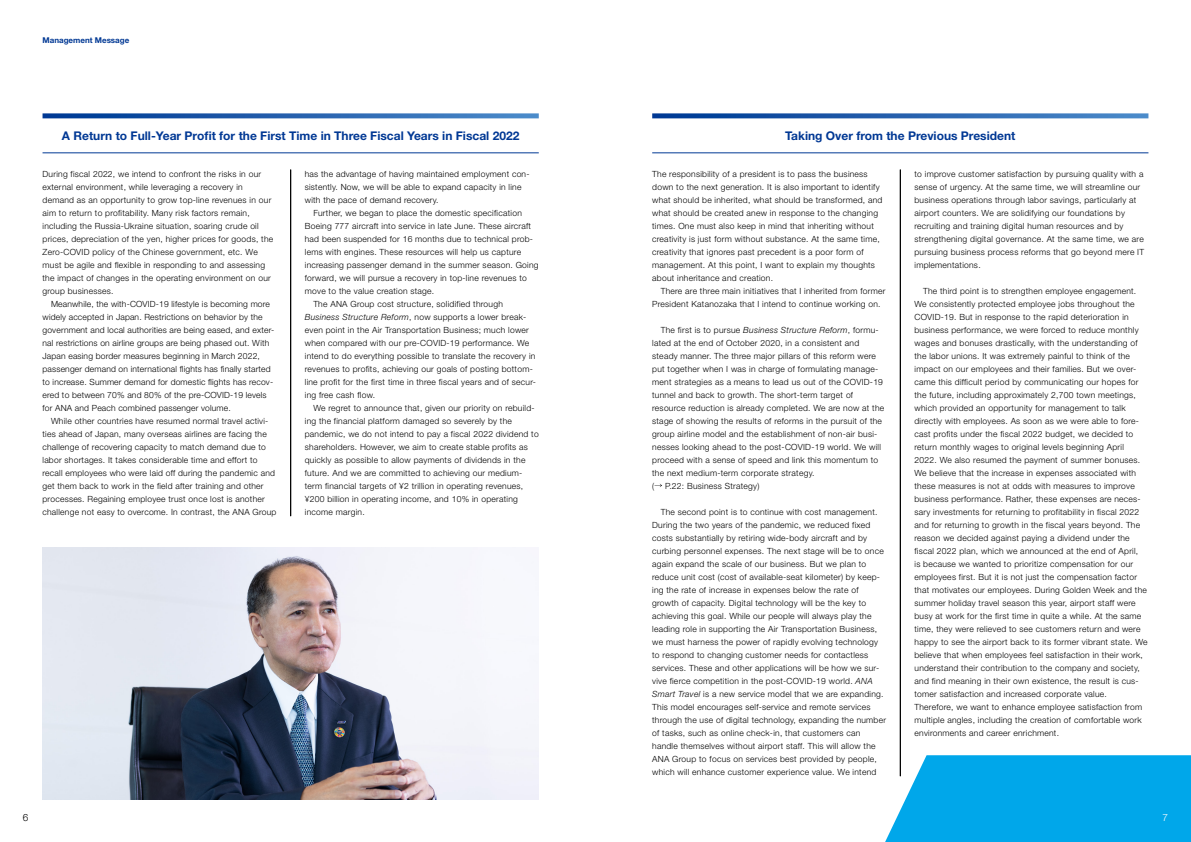
<style>
.page{position:relative;width:1191px;height:842px;background:#fff}
.page>*{position:absolute;margin:0;border:0;box-sizing:border-box;transform-origin:0 0}
.t1{font:700 12px "Helvetica Neue LT Std";color:#003894}
.t2{font:300 10px "Helvetica Neue LT Std";color:#000}
.t3{font:300 10px "Helvetica Neue LT Std";color:#fff}
.t4{font:300 8.5px/13px "Helvetica Neue LT Std";letter-spacing:.03em;color:#000}
.t5{font:700 8px "Helvetica Neue LT Std";color:#003894}
.s1{font-style:italic}
</style>
<div class="page">
<svg style="left:885px;top:755px;width:306px;height:87px;background:#11aceb"></svg>
<img style="left:43px;top:547px;width:496px;height:252px">
<hr style="left:290px;top:170px;width:1px;height:346px;background:#000">
<svg style="left:43px;top:113px;width:496px;height:5px;background:#356db3"></svg>
<hr style="left:43px;top:153px;width:496px;height:1px;background:#003894">
<svg style="left:654px;top:484px;width:8px;height:3px"></svg>
<hr style="left:900px;top:170px;width:1px;height:606px;background:#000">
<svg style="left:652px;top:113px;width:496px;height:5px;background:#356db3"></svg>
<hr style="left:652px;top:153px;width:496px;height:1px;background:#003894">
<p class="t5" style="left:43px;top:35px;width:88px">Management Message</p>
<h1 class="t1" style="left:62px;top:128px;width:459px">A Return to Full-Year Profit for the First Time in Three Fiscal Years in Fiscal 2022</h1>
<p class="t4" style="left:43px;top:167px;width:232px">During fiscal 2022, we intend to confront the risks in our external environment, while leveraging a recovery in demand as an opportunity to grow top-line revenues in our aim to return to profitability. Many risk factors remain, including the Russia-Ukraine situation, soaring crude oil prices, depreciation of the yen, higher prices for goods, the Zero-COVID policy of the Chinese government, etc. We must be agile and flexible in responding to and assessing the impact of changes in the operating environment on our group businesses.</p>
<p class="t4" style="left:43px;top:297px;width:233px;text-indent:8px">Meanwhile, the with-COVID-19 lifestyle is becoming more widely accepted in Japan. Restrictions on behavior by the government and local authorities are being eased, and exter&shy;nal restrictions on airline groups are being phased out. With Japan easing border measures beginning in March 2022, passenger demand on international flights has finally started to increase. Summer demand for domestic flights has recov&shy;ered to between 70% and 80% of the pre-COVID-19 levels for ANA and Peach combined passenger volume.</p>
<p class="t4" style="left:43px;top:414px;width:235px;text-indent:8px">While other countries have resumed normal travel activi&shy;ties ahead of Japan, many overseas airlines are facing the challenge of recovering capacity to match demand due to labor shortages. It takes considerable time and effort to recall employees who were laid off during the pandemic and get them back to work in the field after training and other processes. Regaining employee trust once lost is another challenge not easy to overcome. In contrast, the ANA Group</p>
<p class="t4" style="left:305px;top:167px;width:226px">has the advantage of having maintained employment con&shy;sistently. Now, we will be able to expand capacity in line with the pace of demand recovery.</p>
<p class="t4" style="left:313px;top:206px;width:210px">Further, we began to place the domestic specification</p>
<p class="t4" style="left:305px;top:219px;width:228px">Boeing 777 aircraft into service in late June. These aircraft</p>
<p class="t4" style="left:305px;top:232px;width:230px">had been suspended for 16 months due to technical prob-</p>
<p class="t4" style="left:305px;top:245px;width:218px">lems with engines. These resources will help us capture</p>
<p class="t4" style="left:305px;top:258px;width:235px">increasing passenger demand in the summer season. Going</p>
<p class="t4" style="left:305px;top:271px;width:223px">forward, we will pursue a recovery in top-line revenues to</p>
<p class="t4" style="left:305px;top:284px;width:131px">move to the value creation stage.</p>
<p class="t4" style="left:313px;top:297px;width:191px">The ANA Group cost structure, solidified through</p>
<p class="t4" style="left:305px;top:310px;width:223px"><span class="s1">Business Structure Reform</span>, now supports a lower break-</p>
<p class="t4" style="left:305px;top:323px;width:225px">even point in the Air Transportation Business; much lower</p>
<p class="t4" style="left:305px;top:336px;width:226px">when compared with our pre-COVID-19 performance. We</p>
<p class="t4" style="left:305px;top:349px;width:232px">intend to do everything possible to translate the recovery in</p>
<p class="t4" style="left:305px;top:362px;width:229px">revenues to profits, achieving our goals of posting bottom-</p>
<p class="t4" style="left:305px;top:375px;width:233px">line profit for the first time in three fiscal years and of secur-</p>
<p class="t4" style="left:305px;top:388px;width:72px">ing free cash flow.</p>
<p class="t4" style="left:313px;top:401px;width:223px">We regret to announce that, given our priority on rebuild-</p>
<p class="t4" style="left:305px;top:414px;width:209px">ing the financial platform damaged so severely by the</p>
<p class="t4" style="left:305px;top:427px;width:235px">pandemic, we do not intend to pay a fiscal 2022 dividend to</p>
<p class="t4" style="left:305px;top:440px;width:225px">shareholders. However, we aim to create stable profits as</p>
<p class="t4" style="left:305px;top:453px;width:222px">quickly as possible to allow payments of dividends in the</p>
<p class="t4" style="left:305px;top:466px;width:219px">future. And we are committed to achieving our medium-</p>
<p class="t4" style="left:305px;top:479px;width:220px">term financial targets of ¥2 trillion in operating revenues,</p>
<p class="t4" style="left:305px;top:492px;width:215px">¥200 billion in operating income, and 10% in operating</p>
<p class="t4" style="left:305px;top:505px;width:61px">income margin.</p>
<p class="t2" style="left:23px;top:811px;width:7px">6</p>
<h1 class="t1" style="left:785px;top:128px;width:232px">Taking Over from the Previous President</h1>
<p class="t4" style="left:652px;top:167px;width:232px">The responsibility of a president is to pass the business down to the next generation. It is also important to identify what should be inherited, what should be transformed, and what should be created anew in response to the changing times. One must also keep in mind that inheriting without creativity is just form without substance. At the same time, creativity that ignores past precedent is a poor form of management. At this point, I want to explain my thoughts about inheritance and creation.</p>
<p class="t4" style="left:652px;top:284px;width:235px;text-indent:8px">There are three main initiatives that I inherited from former<br>President Katanozaka that I intend to continue working on.</p>
<p class="t4" style="left:652px;top:323px;width:234px;text-indent:8px">The first is to pursue <span class="s1">Business Structure Reform</span>, formu&shy;lated at the end of October 2020, in a consistent and steady manner. The three major pillars of this reform were put together when I was in charge of formulating manage&shy;ment strategies as a means to lead us out of the COVID-19 tunnel and back to growth. The short-term target of resource reduction is already completed. We are now at the stage of showing the results of reforms in the pursuit of the group airline model and the establishment of non-air busi&shy;nesses looking ahead to the post-COVID-19 world. We will proceed with a sense of speed and link this momentum to the next medium-term corporate strategy.<br>(</p>
<p class="t4" style="left:665px;top:479px;width:96px">P.22: Business Strategy)</p>
<p class="t4" style="left:652px;top:505px;width:235px;text-indent:8px">The second point is to continue with cost management.<br>During the two years of the pandemic, we reduced fixed costs substantially by retiring wide-body aircraft and by curbing personnel expenses. The next stage will be to once again expand the scale of our business. But we plan to reduce unit cost (cost of available-seat kilometer) by keep&shy;ing the rate of increase in expenses below the rate of growth of capacity. Digital technology will be the key to achieving this goal. While our people will always play the leading role in supporting the Air Transportation Business, we must harness the power of rapidly evolving technology to respond to changing customer needs for contactless services. These and other applications will be how we sur&shy;vive fierce competition in the post-COVID-19 world. <span class="s1">ANA Smart Travel</span> is a new service model that we are expanding.<br>This model encourages self-service and remote services through the use of digital technology, expanding the number of tasks, such as online check-in, that customers can handle themselves without airport staff. This will allow the ANA Group to focus on services best provided by people, which will enhance customer experience value. We intend</p>
<p class="t4" style="left:914px;top:167px;width:231px">to improve customer satisfaction by pursuing quality with a sense of urgency. At the same time, we will streamline our business operations through labor savings, particularly at airport counters. We are solidifying our foundations by recruiting and training digital human resources and by strengthening digital governance. At the same time, we are pursuing business process reforms that go beyond mere IT implementations.</p>
<p class="t4" style="left:914px;top:284px;width:235px;text-indent:8px">The third point is to strengthen employee engagement.<br>We consistently protected employee jobs throughout the COVID-19. But in response to the rapid deterioration in business performance, we were forced to reduce monthly wages and bonuses drastically, with the understanding of the labor unions. It was extremely painful to think of the impact on our employees and their families. But we over&shy;came this difficult period by communicating our hopes for the future, including approximately 2,700 town meetings, which provided an opportunity for management to talk directly with employees. As soon as we were able to fore&shy;cast profits under the fiscal 2022 budget, we decided to return monthly wages to original levels beginning April 2022. We also resumed the payment of summer bonuses.<br>We believe that the increase in expenses associated with these measures is not at odds with measures to improve business performance. Rather, these expenses are neces&shy;sary investments for returning to profitability in fiscal 2022 and for returning to growth in the fiscal years beyond. The reason we decided against paying a dividend under the fiscal 2022 plan, which we announced at the end of April,<br>is because we wanted to prioritize compensation for our employees first. But it is not just the compensation factor that motivates our employees. During Golden Week and the summer holiday travel season this year, airport staff were busy at work for the first time in quite a while. At the same time, they were relieved to see customers return and were happy to see the airport back to its former vibrant state. We believe that when employees feel satisfaction in their work, understand their contribution to the company and society, and find meaning in their own existence, the result is cus&shy;tomer satisfaction and increased corporate value.<br>Therefore, we want to enhance employee satisfaction from multiple angles, including the creation of comfortable work environments and career enrichment.</p>
<p class="t3" style="left:1162px;top:811px;width:7px">7</p>
</div>
